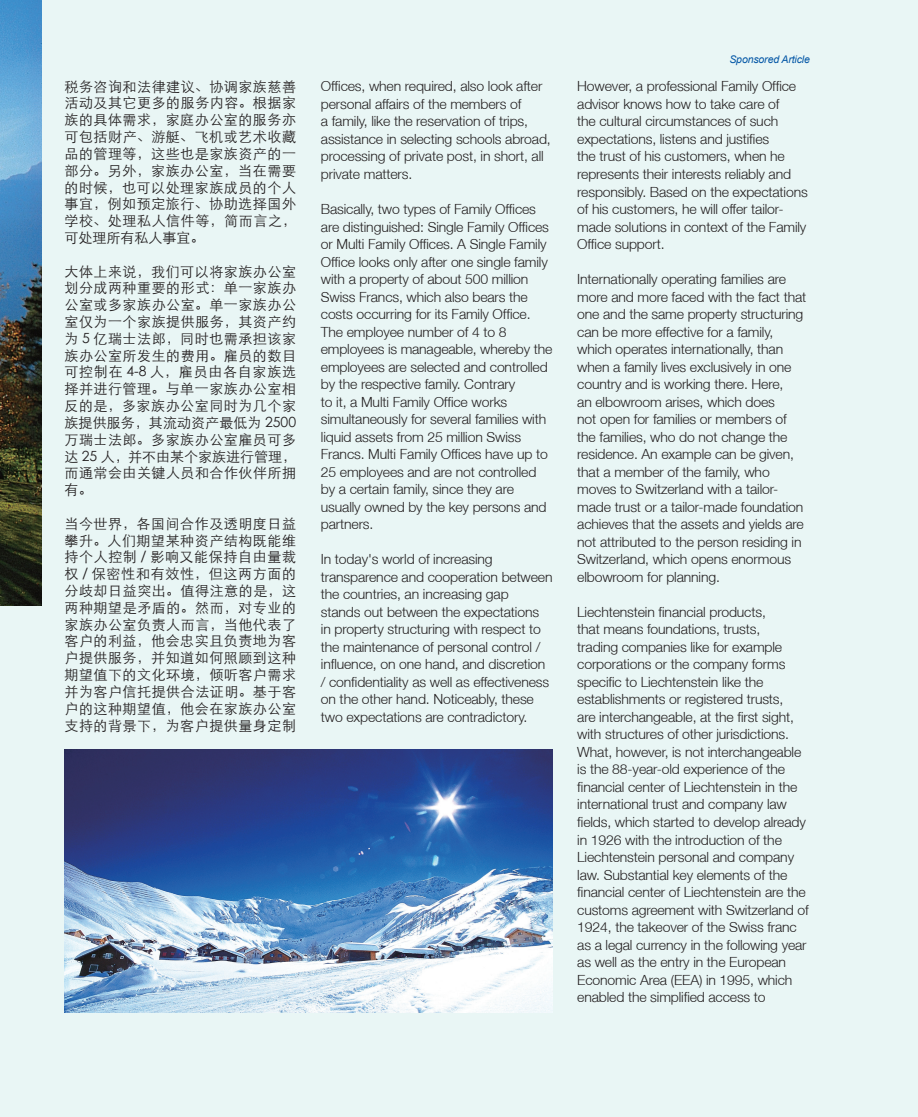
<style>
.page{position:relative;width:918px;height:1117px;background:#fff}
.page>*{position:absolute;margin:0;border:0;box-sizing:border-box;transform-origin:0 0}
.t1{font:300 14px/17.5px "Helvetica Neue LT";letter-spacing:-.01em;color:#231f20}
.t2{font:14px/16.8px "ST Xihei";letter-spacing:.04em;color:#231f20;text-align:justify}
.t3{font:italic 10.5px "Arial";letter-spacing:-.01em;color:#0155a5}
</style>
<div class="page">
<div style="left:0;top:0;width:918px;height:1116px;background:#e9f6f5"></div>
<img style="left:0;top:0;width:41px;height:605px">
<img style="left:64px;top:749px;width:488px;height:263px">
<p class="t2" style="left:64px;top:77px;width:233px">税务咨询和法律建议、协调家族慈善活动及其它更多的服务内容。根据家族的具体需求，家庭办公室的服务亦可包括财产、游艇、飞机或艺术收藏品的管理等，这些也是家族资产的一部分。另外，家族办公室，当在需要的时候，也可以处理家族成员的个人事宜，例如预定旅行、协助选择国外学校、处理私人信件等，简而言之，可处理所有私人事宜。</p>
<p class="t2" style="left:64px;top:262px;width:233px">大体上来说，我们可以将家族办公室划分成两种重要的形式：单一家族办公室或多家族办公室。单一家族办公室仅为一个家族提供服务，其资产约为 5 亿瑞士法郎，同时也需承担该家族办公室所发生的费用。雇员的数目可控制在 4-8 人，雇员由各自家族选择并进行管理。与单一家族办公室相反的是，多家族办公室同时为几个家族提供服务，其流动资产最低为 2500万瑞士法郎。多家族办公室雇员可多达 25 人，并不由某个家族进行管理，而通常会由关键人员和合作伙伴所拥有。</p>
<p class="t2" style="left:64px;top:514px;width:233px">当今世界，各国间合作及透明度日益攀升。人们期望某种资产结构既能维持个人控制 / 影响又能保持自由量裁权 / 保密性和有效性，但这两方面的分歧却日益突出。值得注意的是，这两种期望是矛盾的。然而，对专业的家族办公室负责人而言，当他代表了客户的利益，他会忠实且负责地为客户提供服务，并知道如何照顾到这种期望值下的文化环境，倾听客户需求并为客户信托提供合法证明。基于客户的这种期望值，他会在家族办公室支持的背景下，为客户提供量身定制</p>
<p class="t1" style="left:321px;top:77px;width:231px">Offices, when required, also look after personal affairs of the members of<br>a family, like the reservation of trips, assistance in selecting schools abroad, processing of private post, in short, all private matters.</p>
<p class="t1" style="left:321px;top:200px;width:233px">Basically, two types of Family Offices are distinguished: Single Family Offices or Multi Family Offices. A Single Family Office looks only after one single family with a property of about 500 million Swiss Francs, which also bears the costs occurring for its Family Office.<br>The employee number of 4 to 8 employees is manageable, whereby the employees are selected and controlled by the respective family. Contrary<br>to it, a Multi Family Office works simultaneously for several families with liquid assets from 25 million Swiss Francs. Multi Family Offices have up to 25 employees and are not controlled by a certain family, since they are usually owned by the key persons and partners.</p>
<p class="t1" style="left:321px;top:550px;width:233px">In today's world of increasing transparence and cooperation between the countries, an increasing gap<br>stands out between the expectations in property structuring with respect to the maintenance of personal control / influence, on one hand, and discretion / confidentiality as well as effectiveness on the other hand. Noticeably, these two expectations are contradictory.</p>
<p class="t3" style="left:729px;top:53px;width:82px">Sponsored Article</p>
<p class="t1" style="left:577px;top:77px;width:232px">However, a professional Family Office advisor knows how to take care of<br>the cultural circumstances of such expectations, listens and justifies<br>the trust of his customers, when he represents their interests reliably and responsibly. Based on the expectations of his customers, he will offer tailor&shy;made solutions in context of the Family Office support.</p>
<p class="t1" style="left:577px;top:270px;width:231px">Internationally operating families are more and more faced with the fact that one and the same property structuring can be more effective for a family, which operates internationally, than when a family lives exclusively in one country and is working there. Here,<br>an elbowroom arises, which does<br>not open for families or members of the families, who do not change the residence. An example can be given, that a member of the family, who moves to Switzerland with a tailor&shy;made trust or a tailor-made foundation achieves that the assets and yields are not attributed to the person residing in Switzerland, which opens enormous elbowroom for planning.</p>
<p class="t1" style="left:577px;top:602px;width:233px">Liechtenstein financial products,<br>that means foundations, trusts,<br>trading companies like for example corporations or the company forms specific to Liechtenstein like the establishments or registered trusts,<br>are interchangeable, at the first sight, with structures of other jurisdictions.<br>What, however, is not interchangeable is the 88-year-old experience of the financial center of Liechtenstein in the international trust and company law fields, which started to develop already in 1926 with the introduction of the Liechtenstein personal and company law. Substantial key elements of the financial center of Liechtenstein are the customs agreement with Switzerland of 1924, the takeover of the Swiss franc as a legal currency in the following year as well as the entry in the European Economic Area (EEA) in 1995, which enabled the simplified access to</p>
</div>
